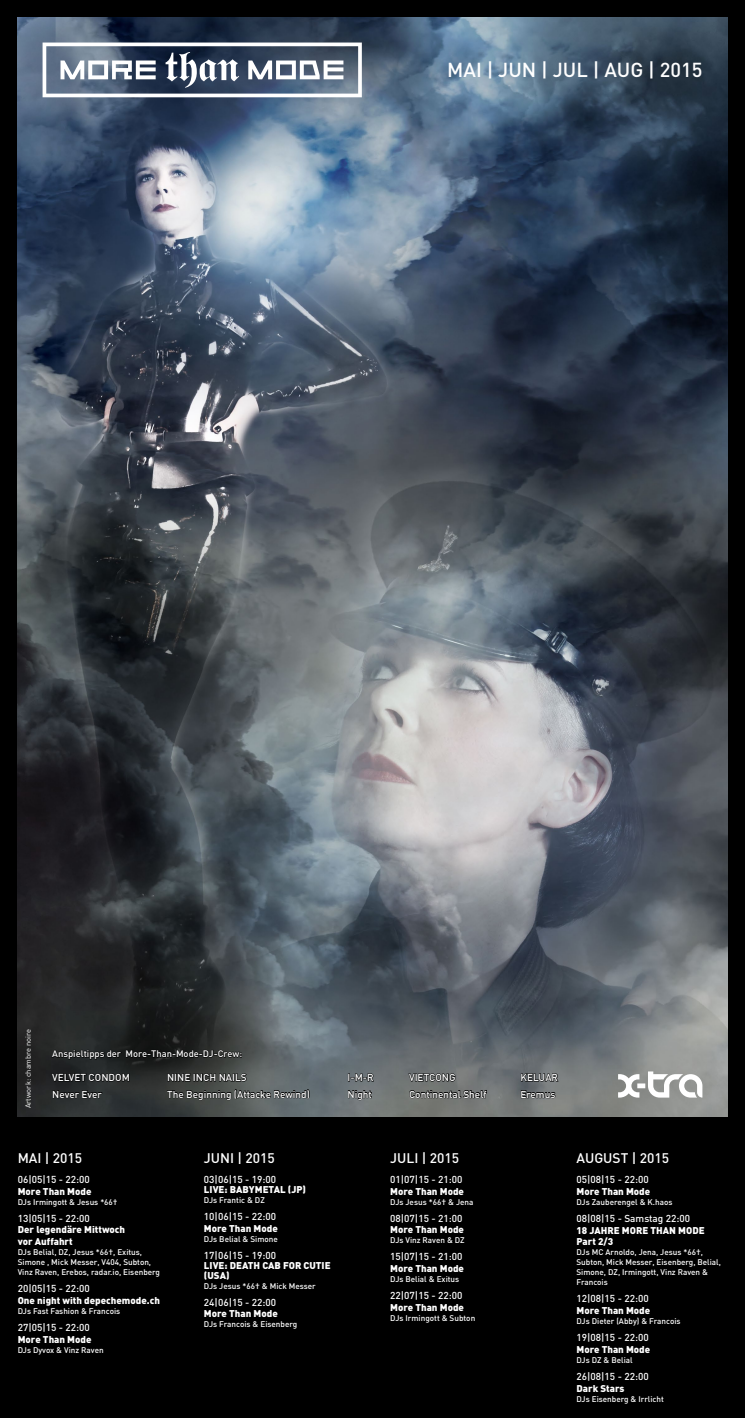
<style>
.page{position:relative;width:745px;height:1418px;background:#fff}
.page>*{position:absolute;margin:0;border:0;box-sizing:border-box;transform-origin:0 0}
.t1{font:500 20px "DIN";color:#fff}
.t2{font:500 13.75px "DIN";color:#fff}
.t3{font:500 10px/16.6px "DIN";color:#fff}
.t4{font:900 9.75px/11.8px "DIN";color:#fff}
.t5{font:500 9.38px "DIN";color:#fff}
.t6{font:500 8.12px/10px "DIN";color:#fff}
.t7{font:7.5px "DIN";color:#fff}
</style>
<div class="page">
<div style="left:0;top:0;width:744px;height:1417px;background:#000"></div>
<img style="left:18px;top:18px;width:708px;height:1098px">
<svg style="left:51px;top:1049px;width:191px;height:10px"></svg>
<svg style="left:51px;top:1072px;width:79px;height:9px"></svg>
<svg style="left:52px;top:1089px;width:51px;height:9px"></svg>
<svg style="left:520px;top:1073px;width:38px;height:9px"></svg>
<svg style="left:520px;top:1089px;width:35px;height:9px"></svg>
<svg style="left:167px;top:1073px;width:80px;height:8px"></svg>
<svg style="left:166px;top:1088px;width:144px;height:12px"></svg>
<svg style="left:408px;top:1072px;width:47px;height:9px"></svg>
<svg style="left:408px;top:1089px;width:79px;height:9px"></svg>
<svg style="left:348px;top:1072px;width:26px;height:10px"></svg>
<svg style="left:347px;top:1089px;width:25px;height:11px"></svg>
<svg style="left:617px;top:1071px;width:85px;height:26px;background:#c1c2c1"></svg>
<svg style="left:43px;top:43px;width:318px;height:54px;background:#798595"></svg>
<h1 class="t1" style="left:447px;top:57px;width:256px">MAI | JUN | JUL | AUG | 2015</h1>
<p class="t7" style="left:24px;top:1108px;width:81px;rotate:-90deg">Artwork: chambre noire</p>
<p class="t5" style="left:52px;top:1047px;width:191px">Anspieltipps der More-Than-Mode-DJ-Crew:</p>
<p class="t3" style="left:52px;top:1068px;width:79px">VELVET CONDOM<br>Never Ever</p>
<p class="t3" style="left:520px;top:1068px;width:39px">KELUAR<br>Eremus</p>
<p class="t3" style="left:167px;top:1068px;width:144px">NINE INCH NAILS<br>The Beginning (Attacke Rewind)</p>
<p class="t3" style="left:409px;top:1068px;width:79px">VIETCONG<br>Continental Shelf</p>
<p class="t3" style="left:347px;top:1068px;width:28px">I-M-R<br>Night</p>
<h2 class="t2" style="left:18px;top:1149px;width:66px">MAI | 2015</h2>
<h2 class="t2" style="left:204px;top:1149px;width:72px">JUNI | 2015</h2>
<h2 class="t2" style="left:390px;top:1149px;width:70px">JULI | 2015</h2>
<h2 class="t2" style="left:576px;top:1149px;width:94px">AUGUST | 2015</h2>
<p class="t3" style="left:18px;top:1170px;width:74px">06|05|15 - 22:00</p>
<p class="t4" style="left:18px;top:1184px;width:75px">More Than Mode</p>
<p class="t6" style="left:18px;top:1196px;width:101px">DJs Irmingott &amp; Jesus *66†</p>
<p class="t3" style="left:18px;top:1209px;width:74px">13|05|15 - 22:00</p>
<p class="t4" style="left:18px;top:1223px;width:109px">Der legendäre Mittwoch vor Auffahrt</p>
<p class="t6" style="left:18px;top:1246px;width:144px">DJs Belial, DZ, Jesus *66†, Exitus,<br>Simone , Mick Messer, V404, Subton,<br>Vinz Raven, Erebos, radar.io, Eisenberg</p>
<p class="t3" style="left:18px;top:1279px;width:74px">20|05|15 - 22:00</p>
<p class="t4" style="left:18px;top:1293px;width:144px">One night with depechemode.ch</p>
<p class="t6" style="left:18px;top:1305px;width:104px">DJs Fast Fashion &amp; Francois</p>
<p class="t3" style="left:18px;top:1318px;width:74px">27|05|15 - 22:00</p>
<p class="t4" style="left:18px;top:1332px;width:75px">More Than Mode</p>
<p class="t6" style="left:18px;top:1344px;width:87px">DJs Dyvox &amp; Vinz Raven</p>
<p class="t3" style="left:204px;top:1170px;width:74px">03|06|15 - 19:00</p>
<p class="t4" style="left:204px;top:1182px;width:103px">LIVE: BABYMETAL (JP)</p>
<p class="t6" style="left:204px;top:1194px;width:62px">DJs Frantic &amp; DZ</p>
<p class="t3" style="left:204px;top:1207px;width:74px">10|06|15 - 22:00</p>
<p class="t4" style="left:204px;top:1221px;width:75px">More Than Mode</p>
<p class="t6" style="left:204px;top:1233px;width:75px">DJs Belial &amp; Simone</p>
<p class="t3" style="left:204px;top:1246px;width:74px">17|06|15 - 19:00</p>
<p class="t4" style="left:204px;top:1259px;width:128px;line-height:10px">LIVE: DEATH CAB FOR CUTIE (USA)</p>
<p class="t6" style="left:204px;top:1280px;width:113px">DJs Jesus *66† &amp; Mick Messer</p>
<p class="t3" style="left:204px;top:1293px;width:74px">24|06|15 - 22:00</p>
<p class="t4" style="left:204px;top:1307px;width:75px">More Than Mode</p>
<p class="t6" style="left:204px;top:1319px;width:95px">DJs Francois &amp; Eisenberg</p>
<p class="t3" style="left:390px;top:1170px;width:74px">01|07|15 - 21:00</p>
<p class="t4" style="left:390px;top:1184px;width:75px">More Than Mode</p>
<p class="t6" style="left:390px;top:1196px;width:85px">DJs Jesus *66† &amp; Jena</p>
<p class="t3" style="left:390px;top:1209px;width:74px">08|07|15 - 21:00</p>
<p class="t4" style="left:390px;top:1223px;width:75px">More Than Mode</p>
<p class="t6" style="left:390px;top:1235px;width:76px">DJs Vinz Raven &amp; DZ</p>
<p class="t3" style="left:390px;top:1248px;width:74px">15|07|15 - 21:00</p>
<p class="t4" style="left:390px;top:1262px;width:75px">More Than Mode</p>
<p class="t6" style="left:390px;top:1274px;width:70px">DJs Belial &amp; Exitus</p>
<p class="t3" style="left:390px;top:1287px;width:74px">22|07|15 - 22:00</p>
<p class="t4" style="left:390px;top:1301px;width:75px">More Than Mode</p>
<p class="t6" style="left:390px;top:1312px;width:86px">DJs Irmingott &amp; Subton</p>
<p class="t3" style="left:576px;top:1170px;width:74px">05|08|15 - 22:00</p>
<p class="t4" style="left:576px;top:1184px;width:75px">More Than Mode</p>
<p class="t6" style="left:576px;top:1196px;width:97px">DJs Zauberengel &amp; K.haos</p>
<p class="t3" style="left:576px;top:1209px;width:115px">08|08|15 - Samstag 22:00</p>
<p class="t4" style="left:576px;top:1223px;width:130px">18 JAHRE MORE THAN MODE<br>Part 2/3</p>
<p class="t6" style="left:576px;top:1247px;width:146px">DJs MC Arnoldo, Jena, Jesus *66†,<br>Subton, Mick Messer, Eisenberg, Belial,<br>Simone, DZ, Irmingott, Vinz Raven &amp;<br>Francois</p>
<p class="t3" style="left:576px;top:1290px;width:74px">12|08|15 - 22:00</p>
<p class="t4" style="left:576px;top:1304px;width:75px">More Than Mode</p>
<p class="t6" style="left:576px;top:1315px;width:105px">DJs Dieter (Abby) &amp; Francois</p>
<p class="t3" style="left:576px;top:1328px;width:74px">19|08|15 - 22:00</p>
<p class="t4" style="left:576px;top:1342px;width:75px">More Than Mode</p>
<p class="t6" style="left:576px;top:1354px;width:58px">DJs DZ &amp; Belial</p>
<p class="t3" style="left:576px;top:1367px;width:74px">26|08|15 - 22:00</p>
<p class="t4" style="left:576px;top:1381px;width:49px">Dark Stars</p>
<p class="t6" style="left:576px;top:1393px;width:89px">DJs Eisenberg &amp; Irrlicht</p>
</div>
